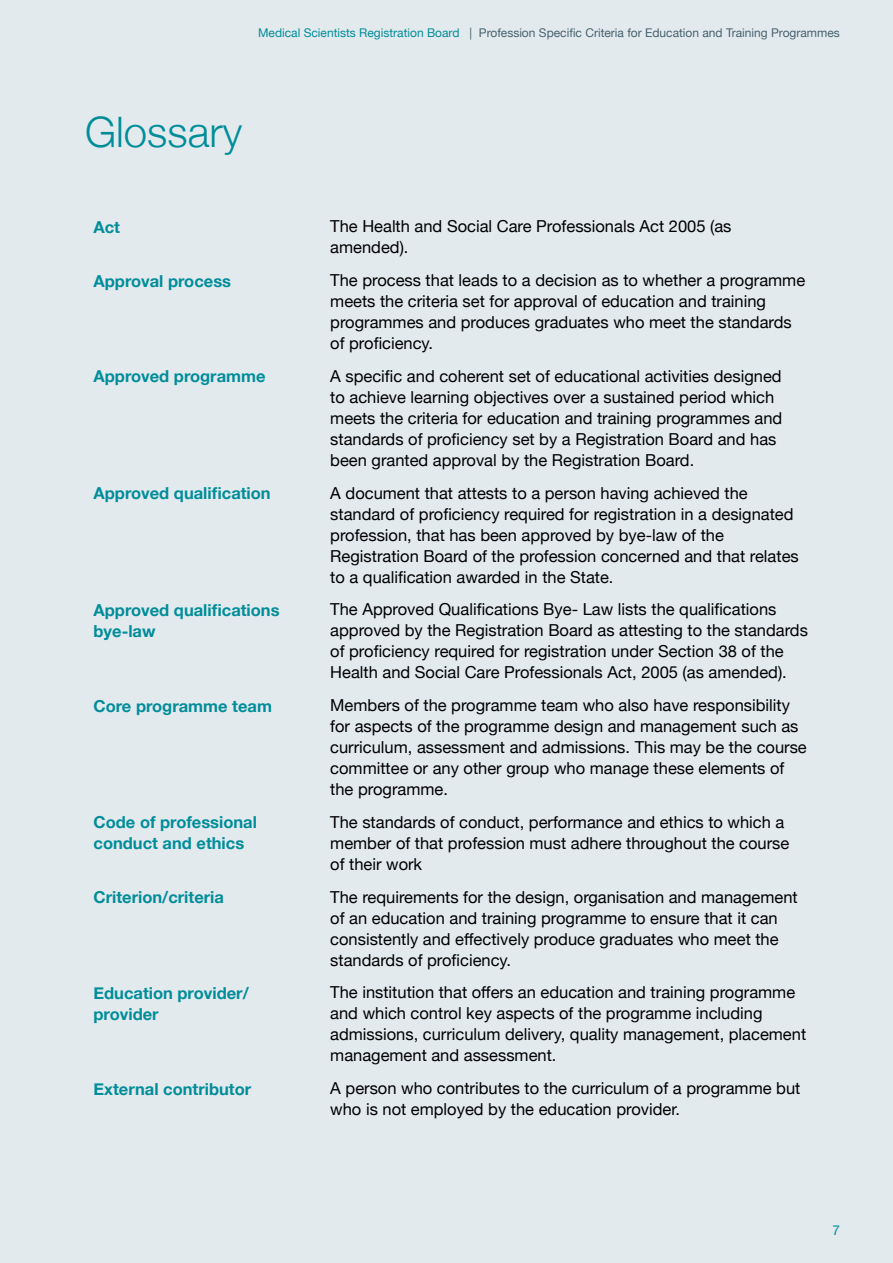
<style>
.page{position:relative;width:893px;height:1263px;background:#e3eaee}
.page>*{position:absolute;margin:0;border:0;box-sizing:border-box;transform-origin:0 0}
.t1{font:300 42px "Helvetica Neue";color:#008d99}
.t2{font:16.5px/21px "Helvetica Neue";color:#000}
.t3{font:700 16.5px/21px "Helvetica Neue";color:#008d99}
.t4{font:13.5px "Helvetica Neue";color:#008d99}
.t5{font:12px "Helvetica Neue";color:#46626f}
.s1{color:#008d99}
</style>
<div class="page">
<p class="t5" style="left:258px;top:24px;width:583px"><span class="s1">Medical Scientists Registration Board</span> | Profession Specific Criteria for Education and Training Programmes</p>
<h1 class="t1" style="left:85px;top:98px;width:159px">Glossary</h1>
<p class="t3" style="left:94px;top:217px;width:28px">Act</p>
<p class="t2" style="left:330px;top:217px;width:403px">The Health and Social Care Professionals Act 2005 (as amended).</p>
<p class="t3" style="left:94px;top:271px;width:139px">Approval process</p>
<p class="t2" style="left:330px;top:271px;width:476px">The process that leads to a decision as to whether a programme meets the criteria set for approval of education and training programmes and produces graduates who meet the standards of proficiency.</p>
<p class="t3" style="left:94px;top:366px;width:174px">Approved programme</p>
<p class="t2" style="left:330px;top:366px;width:454px">A specific and coherent set of educational activities designed to achieve learning objectives over a sustained period which meets the criteria for education and training programmes and standards of proficiency set by a Registration Board and has been granted approval by the Registration Board.</p>
<p class="t3" style="left:94px;top:483px;width:179px">Approved qualification</p>
<p class="t2" style="left:330px;top:483px;width:470px">A document that attests to a person having achieved the standard of proficiency required for registration in a designated profession, that has been approved by bye-law of the Registration Board of the profession concerned and that relates to a qualification awarded in the State.</p>
<p class="t3" style="left:94px;top:600px;width:188px">Approved qualifications bye-law</p>
<p class="t2" style="left:330px;top:600px;width:479px">The Approved Qualifications Bye- Law lists the qualifications approved by the Registration Board as attesting to the standards of proficiency required for registration under Section 38 of the Health and Social Care Professionals Act, 2005 (as amended).</p>
<p class="t3" style="left:94px;top:696px;width:180px">Core programme team</p>
<p class="t2" style="left:330px;top:696px;width:478px">Members of the programme team who also have responsibility for aspects of the programme design and management such as curriculum, assessment and admissions. This may be the course committee or any other group who manage these elements of the programme.</p>
<p class="t3" style="left:94px;top:812px;width:165px">Code of professional conduct and ethics</p>
<p class="t2" style="left:330px;top:812px;width:461px">The standards of conduct, performance and ethics to which a member of that profession must adhere throughout the course of their work</p>
<p class="t3" style="left:94px;top:887px;width:132px">Criterion/criteria</p>
<p class="t2" style="left:330px;top:887px;width:469px">The requirements for the design, organisation and management of an education and training programme to ensure that it can consistently and effectively produce graduates who meet the standards of proficiency.</p>
<p class="t3" style="left:94px;top:983px;width:157px">Education provider/ provider</p>
<p class="t2" style="left:330px;top:983px;width:477px">The institution that offers an education and training programme and which control key aspects of the programme including admissions, curriculum delivery, quality management, placement management and assessment.</p>
<p class="t3" style="left:94px;top:1078px;width:159px">External contributor</p>
<p class="t2" style="left:330px;top:1079px;width:472px">A person who contributes to the curriculum of a programme but who is not employed by the education provider.</p>
<p class="t4" style="left:832px;top:1221px;width:9px">7</p>
</div>
